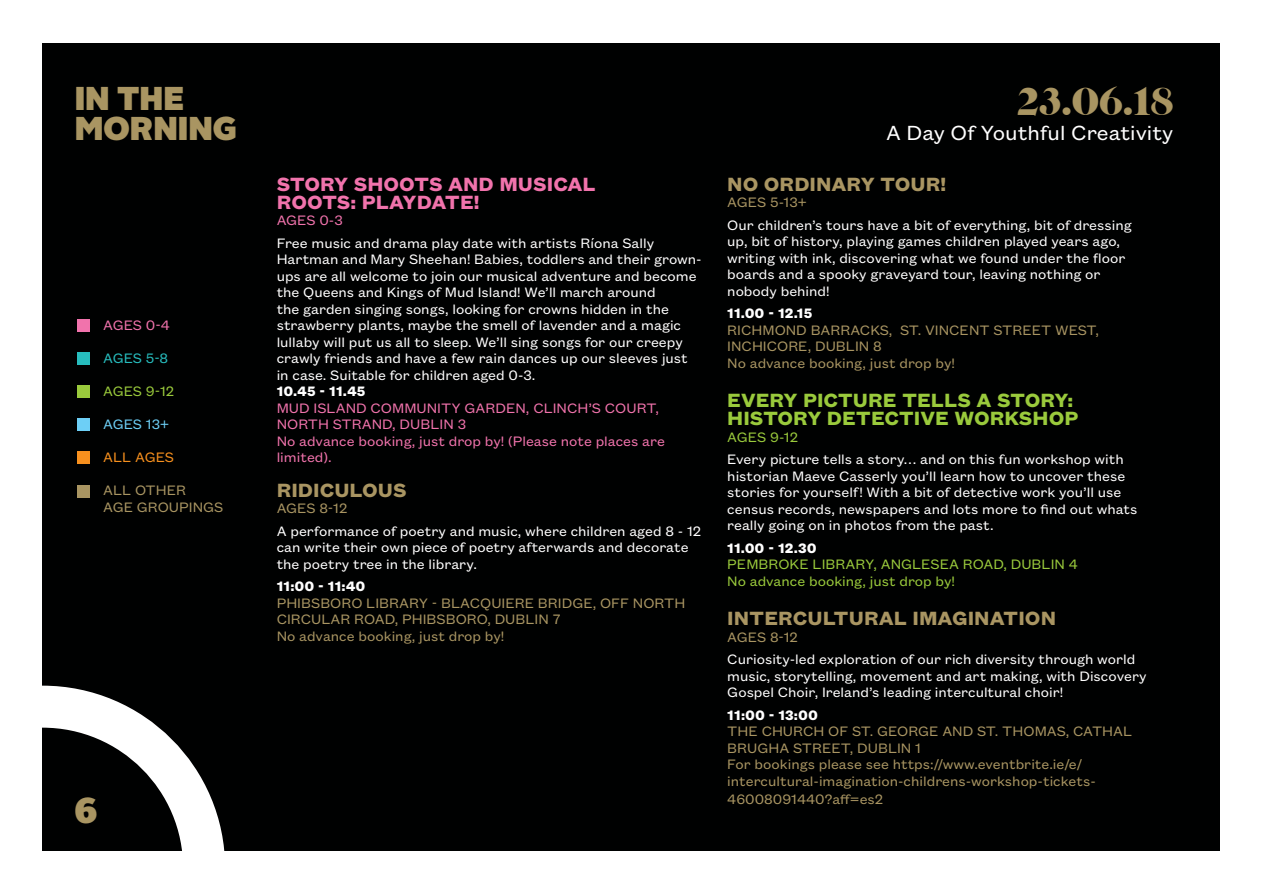
<style>
.page{position:relative;width:1263px;height:893px;background:#fff}
.page>*{position:absolute;margin:0;border:0;box-sizing:border-box;transform-origin:0 0}
.t1{font:40.8px "Caslon Graphique EF";color:#a99562}
.t2{font:900 36px "Alright Sans";color:#a99562}
.t3{font:900 33px "Alright Sans";color:#a99562}
.t4{font:22.5px "Founders Grotesk Text";color:#fff}
.t5{font:700 21px "Founders Grotesk Text";color:#a99562}
.t6{font:700 21px/18px "Founders Grotesk Text";color:#9aca3c}
.t7{font:700 21px/18px "Founders Grotesk Text";color:#f173ac}
.t8{font:15px/16.5px "Founders Grotesk Text";color:#fff}
.t9{font:15px/16.5px "Founders Grotesk Text";color:#a99562}
.t10{font:15px/16.5px "Founders Grotesk Text";color:#f173ac}
.t11{font:15px/16.5px "Founders Grotesk Text";color:#9aca3c}
.t12{font:700 15px "Founders Grotesk Text";color:#fff}
.t13{font:15px "Founders Grotesk Text";color:#27bdbe}
.t14{font:15px "Founders Grotesk Text";letter-spacing:-.005em;color:#6dcff6}
.t15{font:15px "Founders Grotesk Text";color:#f7901e}
</style>
<div class="page">
<div style="left:43px;top:43px;width:1177px;height:807px;background:#000101"></div>
<svg style="left:42px;top:686px;width:183px;height:165px"></svg>
<div style="left:77px;top:319px;width:13px;height:13px;background:#f173ac"></div>
<div style="left:77px;top:352px;width:13px;height:13px;background:#27bdbe"></div>
<div style="left:77px;top:385px;width:13px;height:13px;background:#9aca3c"></div>
<div style="left:77px;top:418px;width:13px;height:13px;background:#6dcff6"></div>
<div style="left:77px;top:452px;width:13px;height:12px;background:#f7901e"></div>
<div style="left:77px;top:485px;width:13px;height:12px;background:#a99562"></div>
<h3 class="t3" style="left:75px;top:75px;width:111px">IN THE</h3>
<h1 class="t1" style="left:1017px;top:79px;width:157px">23.06.18</h1>
<h3 class="t3" style="left:75px;top:105px;width:164px">MORNING</h3>
<h3 class="t4" style="left:886px;top:117px;width:289px">A Day Of Youthful Creativity</h3>
<p class="t10" style="left:103px;top:316px;width:68px">AGES 0-4</p>
<p class="t13" style="left:103px;top:348px;width:67px">AGES 5-8</p>
<p class="t11" style="left:103px;top:382px;width:73px">AGES 9-12</p>
<p class="t14" style="left:103px;top:414px;width:68px">AGES 13+</p>
<p class="t15" style="left:103px;top:447px;width:72px">ALL AGES</p>
<p class="t9" style="left:103px;top:481px;width:122px">ALL OTHER<br>AGE GROUPINGS</p>
<h2 class="t2" style="left:74px;top:784px;width:24px">6</h2>
<h3 class="t7" style="left:277px;top:173px;width:321px">STORY SHOOTS AND MUSICAL<br>ROOTS: PLAYDATE!</h3>
<p class="t10" style="left:277px;top:211px;width:68px">AGES 0-3</p>
<p class="t8" style="left:277px;top:233px;width:427px">Free music and drama play date with artists Ríona Sally Hartman and Mary Sheehan! Babies, toddlers and their grown&shy;ups are all welcome to join our musical adventure and become the Queens and Kings of Mud Island! We’ll march around<br>the garden singing songs, looking for crowns hidden in the strawberry plants, maybe the smell of lavender and a magic lullaby will put us all to sleep. We’ll sing songs for our creepy crawly friends and have a few rain dances up our sleeves just in case. Suitable for children aged 0-3.</p>
<p class="t12" style="left:277px;top:381px;width:90px">10.45 - 11.45</p>
<p class="t10" style="left:277px;top:398px;width:390px">MUD ISLAND COMMUNITY GARDEN, CLINCH’S COURT, NORTH STRAND, DUBLIN 3<br>No advance booking, just drop by! (Please note places are limited).</p>
<h3 class="t5" style="left:277px;top:475px;width:132px">RIDICULOUS</h3>
<p class="t9" style="left:277px;top:499px;width:72px">AGES 8-12</p>
<p class="t8" style="left:277px;top:521px;width:426px">A performance of poetry and music, where children aged 8 - 12 can write their own piece of poetry afterwards and decorate the poetry tree in the library.</p>
<p class="t12" style="left:277px;top:576px;width:90px">11:00 - 11:40</p>
<p class="t9" style="left:277px;top:593px;width:410px">PHIBSBORO LIBRARY - BLACQUIERE BRIDGE, OFF NORTH<br>CIRCULAR ROAD, PHIBSBORO, DUBLIN 7<br>No advance booking, just drop by!</p>
<h3 class="t5" style="left:727px;top:169px;width:220px">NO ORDINARY TOUR!</h3>
<p class="t9" style="left:727px;top:193px;width:81px">AGES 5-13+</p>
<p class="t8" style="left:727px;top:215px;width:406px">Our children’s tours have a bit of everything, bit of dressing up, bit of history, playing games children played years ago, writing with ink, discovering what we found under the floor boards and a spooky graveyard tour, leaving nothing or nobody behind!</p>
<p class="t12" style="left:727px;top:303px;width:87px">11.00 - 12.15</p>
<p class="t9" style="left:727px;top:320px;width:373px">RICHMOND BARRACKS, ST. VINCENT STREET WEST,<br>INCHICORE, DUBLIN 8<br>No advance booking, just drop by!</p>
<h3 class="t6" style="left:727px;top:390px;width:352px">EVERY PICTURE TELLS A STORY:<br>HISTORY DETECTIVE WORKSHOP</h3>
<p class="t11" style="left:727px;top:427px;width:72px">AGES 9-12</p>
<p class="t8" style="left:727px;top:450px;width:412px">Every picture tells a story… and on this fun workshop with historian Maeve Casserly you’ll learn how to uncover these stories for yourself! With a bit of detective work you’ll use census records, newspapers and lots more to find out whats really going on in photos from the past.</p>
<p class="t12" style="left:727px;top:537px;width:91px">11.00 - 12.30</p>
<p class="t11" style="left:727px;top:555px;width:352px">PEMBROKE LIBRARY, ANGLESEA ROAD, DUBLIN 4<br>No advance booking, just drop by!</p>
<h3 class="t5" style="left:727px;top:604px;width:330px">INTERCULTURAL IMAGINATION</h3>
<p class="t9" style="left:727px;top:628px;width:72px">AGES 8-12</p>
<p class="t8" style="left:727px;top:650px;width:421px">Curiosity-led exploration of our rich diversity through world music, storytelling, movement and art making, with Discovery<br>Gospel Choir, Ireland’s leading intercultural choir!</p>
<p class="t12" style="left:727px;top:704px;width:92px">11:00 - 13:00</p>
<p class="t9" style="left:727px;top:722px;width:406px">THE CHURCH OF ST. GEORGE AND ST. THOMAS, CATHAL BRUGHA STREET, DUBLIN 1<br>For bookings please see https://www.eventbrite.ie/e/ intercultural-imagination-childrens-workshop-tickets-</p>
<p class="t9" style="left:727px;top:790px;width:157px">46008091440?aff=es2</p>
</div>
